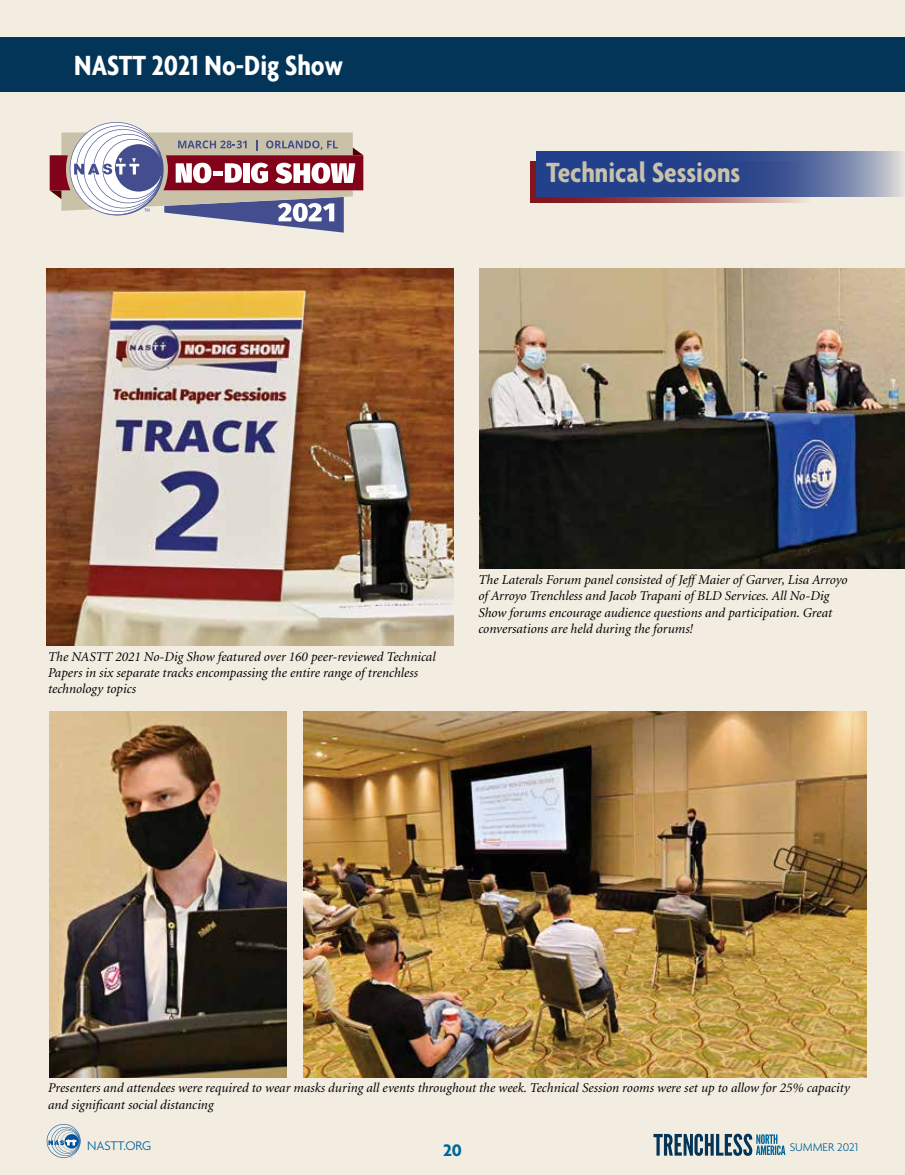
<style>
.page{position:relative;width:905px;height:1175px;background:#fff}
.page>*{position:absolute;margin:0;border:0;box-sizing:border-box;transform-origin:0 0}
.t1{font:700 condensed 30px "Agenda";color:#fff}
.t2{font:700 condensed 30px "Agenda";color:#c9c2aa}
.t3{font:700 18px "Agenda";color:#069}
.t4{font:italic 13.5px/16.2px "Minion";color:#000}
.t5{font:300 13.5px "Agenda";color:#069}
.t6{font:300 12px "Agenda";color:#069}
</style>
<div class="page">
<div style="left:0;top:0;width:904px;height:1174px;background:#f2ece1"></div>
<div style="left:0;top:37px;width:904px;height:54px;background:#023558"></div>
<svg style="left:50px;top:122px;width:313px;height:111px"></svg>
<svg style="left:530px;top:162px;width:274px;height:41px;background:#a35557"></svg>
<svg style="left:536px;top:152px;width:368px;height:45px;background:#435a96"></svg>
<img style="left:47px;top:268px;width:406px;height:377px">
<img style="left:303px;top:711px;width:563px;height:366px">
<img style="left:50px;top:711px;width:236px;height:366px">
<img style="left:479px;top:269px;width:425px;height:300px">
<svg style="left:47px;top:1124px;width:34px;height:33px"></svg>
<svg style="left:653px;top:1133px;width:132px;height:22px"></svg>
<h1 class="t1" style="left:74px;top:47px;width:270px">NASTT 2021 No-Dig Show</h1>
<h1 class="t2" style="left:546px;top:155px;width:195px">Technical Sessions</h1>
<p class="t4" style="left:48px;top:648px;width:389px">The NASTT 2021 No-Dig Show featured over 160 peer-reviewed Technical<br>Papers in six separate tracks encompassing the entire range of trenchless technology topics</p>
<p class="t4" style="left:478px;top:572px;width:371px">The Laterals Forum panel consisted of Jeff Maier of Garver, Lisa Arroyo of Arroyo Trenchless and Jacob Trapani of BLD Services. All No-Dig Show forums encourage audience questions and participation. Great conversations are held during the forums!</p>
<p class="t4" style="left:48px;top:1080px;width:803px">Presenters and attendees were required to wear masks during all events throughout the week. Technical Session rooms were set up to allow for 25% capacity and significant social distancing</p>
<p class="t5" style="left:87px;top:1137px;width:66px">NASTT.ORG</p>
<h2 class="t3" style="left:443px;top:1139px;width:20px">20</h2>
<p class="t6" style="left:789px;top:1140px;width:70px">SUMMER 2021</p>
</div>
